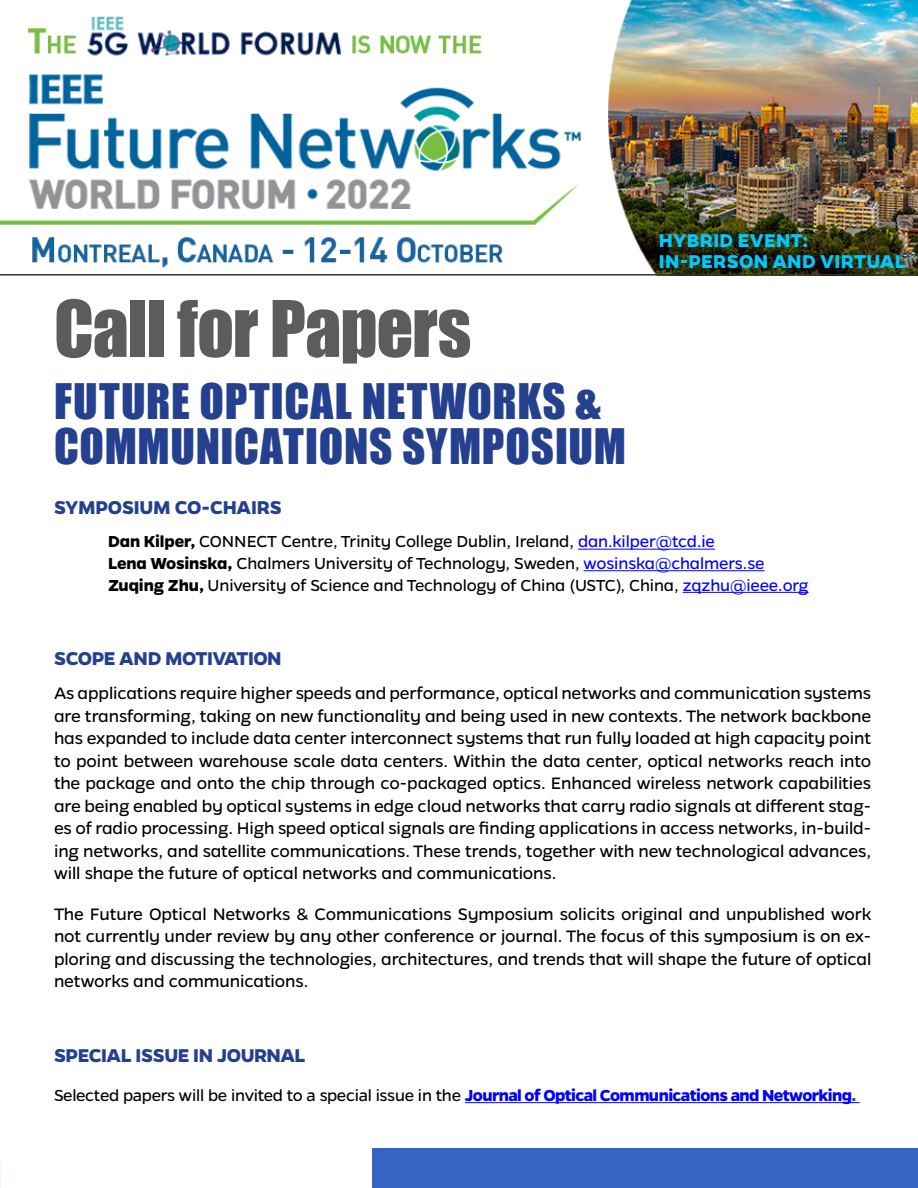
<style>
.page{position:relative;width:918px;height:1188px;background:#fff}
.page>*{position:absolute;margin:0;border:0;box-sizing:border-box;transform-origin:0 0}
.t1{font:72px "Impact";letter-spacing:-.015em;color:#5c5c5c}
.t2{font:45px/45px "Impact";letter-spacing:.015em;color:#25408f}
.t3{font:700 21px "Gentona";letter-spacing:-.02em;color:#25408f}
.t4{font:700 21px/21px "Gentona";letter-spacing:.01em;color:#01c8ff}
.t5{font:18.75px/22.5px "Gentona";letter-spacing:-.01em;color:#000;text-align:justify}
.t6{font:18px/21.6px "Gentona";letter-spacing:-.01em;color:#000}
.s1{font-weight:700}
.s2{color:#00f}
.s3{font-weight:700;color:#00f}
.s4{font-weight:700;color:#25408f}
</style>
<div class="page">
<svg style="left:0;top:1162px;width:1px;height:26px"></svg>
<hr style="left:578px;top:549px;width:137px;height:1px;background:#00f">
<hr style="left:584px;top:570px;width:181px;height:1px;background:#00f">
<hr style="left:683px;top:592px;width:126px;height:1px;background:#00f">
<hr style="left:465px;top:1102px;width:395px;height:1px;background:#00f">
<svg style="left:372px;top:1148px;width:546px;height:40px"></svg>
<div style="left:373px;top:1149px;width:545px;height:39px;background:#3464c4"></div>
<img style="left:0;top:0;width:918px;height:274px">
<hr style="left:0;top:274px;width:918px;height:2px;background:#333">
<h1 class="t1" style="left:54px;top:273px;width:419px">Call for Papers</h1>
<p class="t4" style="left:659px;top:230px;width:248px">HYBRID EVENT:<br>IN-PERSON AND VIRTUAL</p>
<h2 class="t2" style="left:54px;top:378px;width:574px">FUTURE OPTICAL NETWORKS &amp;<br>COMMUNICATIONS SYMPOSIUM</h2>
<p class="t3" style="left:54px;top:495px;width:230px">SYMPOSIUM CO-CHAIRS</p>
<p class="t6" style="left:108px;top:531px;width:702px"><span class="s1">Dan Kilper,</span> CONNECT Centre, Trinity College Dublin, Ireland, <span class="s2">dan.kilper@tcd.ie<br></span><span class="s1">Lena Wosinska,</span> Chalmers University of Technology, Sweden, <span class="s2">wosinska@chalmers.se<br></span><span class="s1">Zuqing Zhu,</span> University of Science and Technology of China (USTC), China, <span class="s2">zqzhu@ieee.org</span></p>
<p class="t3" style="left:54px;top:646px;width:229px">SCOPE AND MOTIVATION</p>
<p class="t5" style="left:54px;top:682px;width:819px">As applications require higher speeds and performance, optical networks and communication systems are transforming, taking on new functionality and being used in new contexts. The network backbone has expanded to include data center interconnect systems that run fully loaded at high capacity point to point between warehouse scale data centers. Within the data center, optical networks reach into the package and onto the chip through co-packaged optics. Enhanced wireless network capabilities are being enabled by optical systems in edge cloud networks that carry radio signals at different stag&shy;es of radio processing. High speed optical signals are finding applications in access networks, in-build&shy;ing networks, and satellite communications. These trends, together with new technological advances, will shape the future of optical networks and communications.</p>
<p class="t5" style="left:54px;top:903px;width:819px">The Future Optical Networks &amp; Communications Symposium solicits original and unpublished work not currently under review by any other conference or journal. The focus of this symposium is on ex&shy;ploring and discussing the technologies, architectures, and trends that will shape the future of optical networks and communications.</p>
<p class="t3" style="left:54px;top:1043px;width:253px">SPECIAL ISSUE IN JOURNAL</p>
<p class="t6" style="left:54px;top:1084px;width:804px">Selected papers will be invited to a special issue in the <span class="s3">Journal of Optical Communications and Networking</span><span class="s4">.</span></p>
</div>
